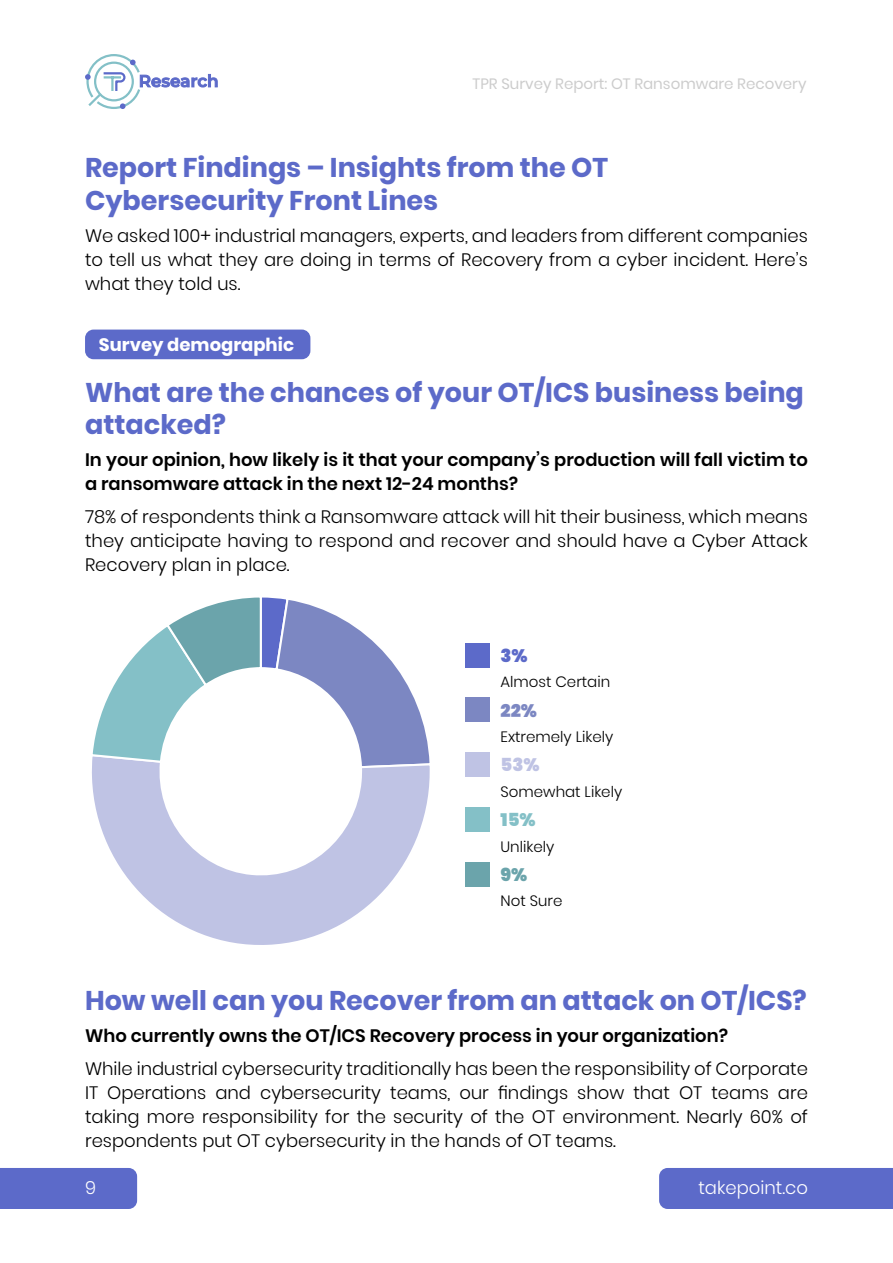
<style>
.page{position:relative;width:893px;height:1263px;background:#fff}
.page>*{position:absolute;margin:0;border:0;box-sizing:border-box;transform-origin:0 0}
.t1{font:700 27px/32.4px "Poppins";color:#5c6ac9}
.t2{font:300 18px/24px "Poppins";color:#000;text-align:justify}
.t3{font:600 18px/24px "Poppins";color:#000}
.t4{font:700 18px "Poppins";color:#fff}
.t5{font:300 18px "Poppins";color:#fff}
.t6{font:900 18px "Poppins";color:#7c87c2}
.t7{font:900 18px "Poppins";color:#84c0c7}
.t8{font:900 18px "Poppins";color:#bfc3e4}
.t9{font:900 18px "Poppins";color:#5c6ac9}
.t10{font:900 18px "Poppins";color:#6ba4ab}
.t11{font:300 15px "Poppins";color:#000}
.t12{font:15px "Poppins";color:#ccc}
</style>
<div class="page">
<div style="left:0;top:1168px;width:137px;height:41px;background:#5c6ac9"></div>
<div style="left:659px;top:1168px;width:234px;height:41px;background:#5c6ac9"></div>
<svg style="left:85px;top:54px;width:132px;height:55px"></svg>
<div style="left:85px;top:330px;width:225px;height:29px;background:#5c6ac9;border-radius:9px"></div>
<svg style="left:92px;top:769px;width:338px;height:176px"></svg>
<svg style="left:92px;top:597px;width:338px;height:172px"></svg>
<div style="left:465px;top:643px;width:24px;height:24px;background:#5c6ac9"></div>
<div style="left:465px;top:698px;width:24px;height:24px;background:#7c87c2"></div>
<div style="left:465px;top:807px;width:24px;height:24px;background:#84c0c7"></div>
<div style="left:465px;top:862px;width:24px;height:24px;background:#6ba4ab"></div>
<div style="left:465px;top:752px;width:24px;height:25px;background:#bfc3e4"></div>
<p class="t12" style="left:472px;top:75px;width:335px">TPR Survey Report: OT Ransomware Recovery</p>
<h1 class="t1" style="left:85px;top:152px;width:525px">Report Findings – Insights from the OT<br>Cybersecurity Front Lines</h1>
<p class="t2" style="left:85px;top:224px;width:724px">We asked 100+ industrial managers, experts, and leaders from different companies to tell us what they are doing in terms of Recovery from a cyber incident. Here’s what they told us.</p>
<p class="t4" style="left:99px;top:335px;width:197px">Survey demographic</p>
<h1 class="t1" style="left:85px;top:376px;width:720px">What are the chances of your OT/ICS business being attacked?</h1>
<p class="t3" style="left:85px;top:448px;width:724px">In your opinion, how likely is it that your company’s production will fall victim to a ransomware attack in the next 12-24 months?</p>
<p class="t2" style="left:85px;top:505px;width:724px">78% of respondents think a Ransomware attack will hit their business, which means they anticipate having to respond and recover and should have a Cyber Attack Recovery plan in place.</p>
<p class="t9" style="left:501px;top:645px;width:29px">3%</p>
<p class="t11" style="left:501px;top:673px;width:111px">Almost Certain</p>
<p class="t6" style="left:501px;top:700px;width:38px">22%</p>
<p class="t11" style="left:501px;top:728px;width:114px">Extremely Likely</p>
<p class="t8" style="left:501px;top:755px;width:41px">53%</p>
<p class="t11" style="left:501px;top:783px;width:123px">Somewhat Likely</p>
<p class="t7" style="left:501px;top:809px;width:37px">15%</p>
<p class="t11" style="left:501px;top:837px;width:55px">Unlikely</p>
<p class="t10" style="left:501px;top:864px;width:28px">9%</p>
<p class="t11" style="left:501px;top:892px;width:63px">Not Sure</p>
<h1 class="t1" style="left:85px;top:984px;width:723px">How well can you Recover from an attack on OT/ICS?</h1>
<p class="t3" style="left:85px;top:1024px;width:644px">Who currently owns the OT/ICS Recovery process in your organization?</p>
<p class="t2" style="left:85px;top:1057px;width:724px">While industrial cybersecurity traditionally has been the responsibility of Corporate IT Operations and cybersecurity teams, our findings show that OT teams are taking more responsibility for the security of the OT environment. Nearly 60% of respondents put OT cybersecurity in the hands of OT teams.</p>
<p class="t5" style="left:85px;top:1177px;width:12px">9</p>
<p class="t5" style="left:698px;top:1177px;width:111px">takepoint.co</p>
</div>
